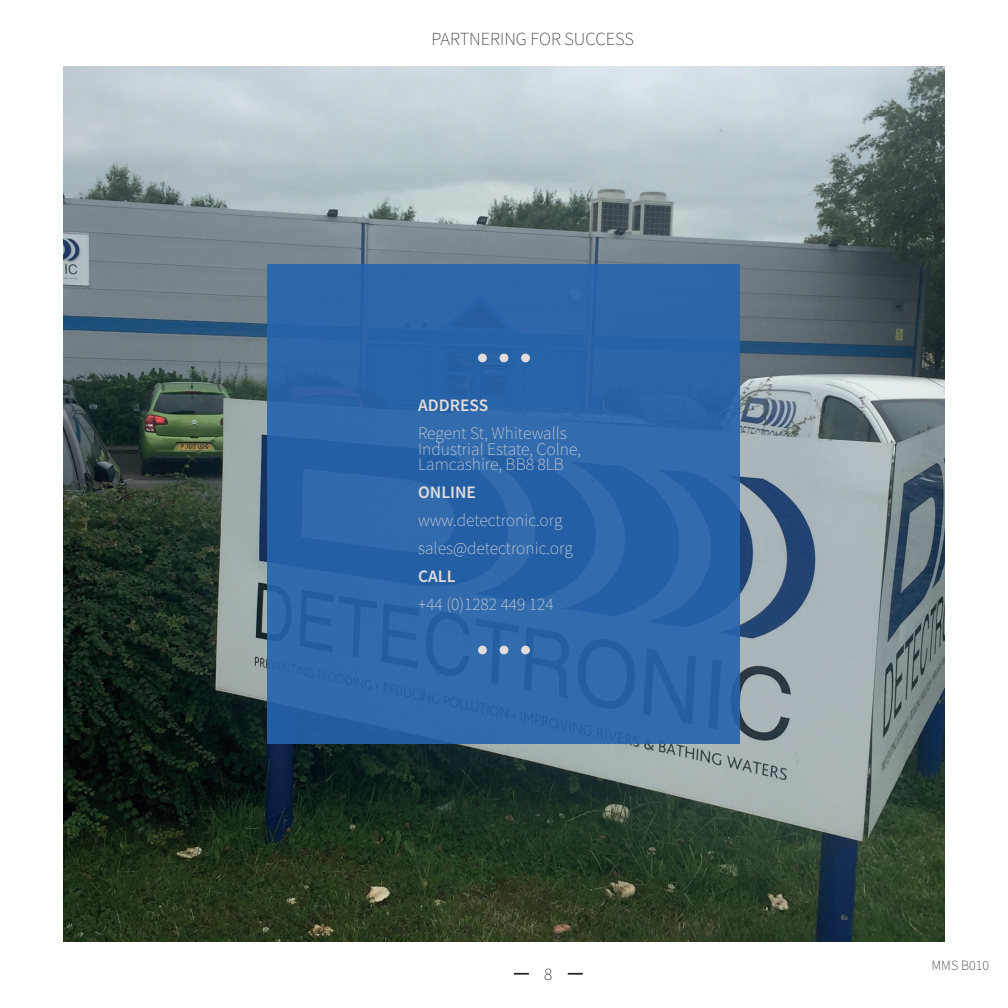
<style>
.page{position:relative;width:1008px;height:1008px;background:#fff}
.page>*{position:absolute;margin:0;border:0;box-sizing:border-box;transform-origin:0 0}
.t1{font:200 18.38px "Source Sans Pro";color:#231f20}
.t2{font:200 17.5px/15.8px "Source Sans Pro";color:#e2ddda}
.t3{font:600 17.5px "Source Sans Pro";color:#e2ddda}
.t4{font:200 17.5px "Source Sans Pro";color:#231f20}
.t5{font:200 14px "Source Sans Pro";color:#231f20}
</style>
<div class="page">
<svg style="left:514px;top:973px;width:15px;height:2px"></svg>
<svg style="left:568px;top:973px;width:15px;height:2px"></svg>
<img style="left:63px;top:67px;width:882px;height:874px">
<div style="left:268px;top:264px;width:472px;height:480px;background:#2e67a9"></div>
<div style="left:478px;top:646px;width:9px;height:8px;background:#e2ddda;border-radius:50%"></div>
<div style="left:500px;top:646px;width:8px;height:8px;background:#e2ddda;border-radius:50%"></div>
<div style="left:521px;top:646px;width:9px;height:8px;background:#e2ddda;border-radius:50%"></div>
<div style="left:478px;top:354px;width:9px;height:8px;background:#e2ddda;border-radius:50%"></div>
<div style="left:500px;top:354px;width:8px;height:8px;background:#e2ddda;border-radius:50%"></div>
<div style="left:521px;top:354px;width:9px;height:8px;background:#e2ddda;border-radius:50%"></div>
<p class="t1" style="left:432px;top:28px;width:204px">PARTNERING FOR SUCCESS</p>
<p class="t3" style="left:418px;top:394px;width:72px">ADDRESS</p>
<p class="t2" style="left:418px;top:425px;width:164px">Regent St, Whitewalls<br>Industrial Estate, Colne,<br>Lamcashire, BB8 8LB</p>
<p class="t3" style="left:418px;top:481px;width:59px">ONLINE</p>
<p class="t2" style="left:418px;top:507px;width:156px;line-height:28px">www.detectronic.org sales@detectronic.org</p>
<p class="t3" style="left:418px;top:565px;width:39px">CALL</p>
<p class="t2" style="left:418px;top:597px;width:137px">+44 (0)1282 449 124</p>
<p class="t4" style="left:544px;top:964px;width:10px">8</p>
<p class="t5" style="left:932px;top:957px;width:59px">MMS B010</p>
</div>
